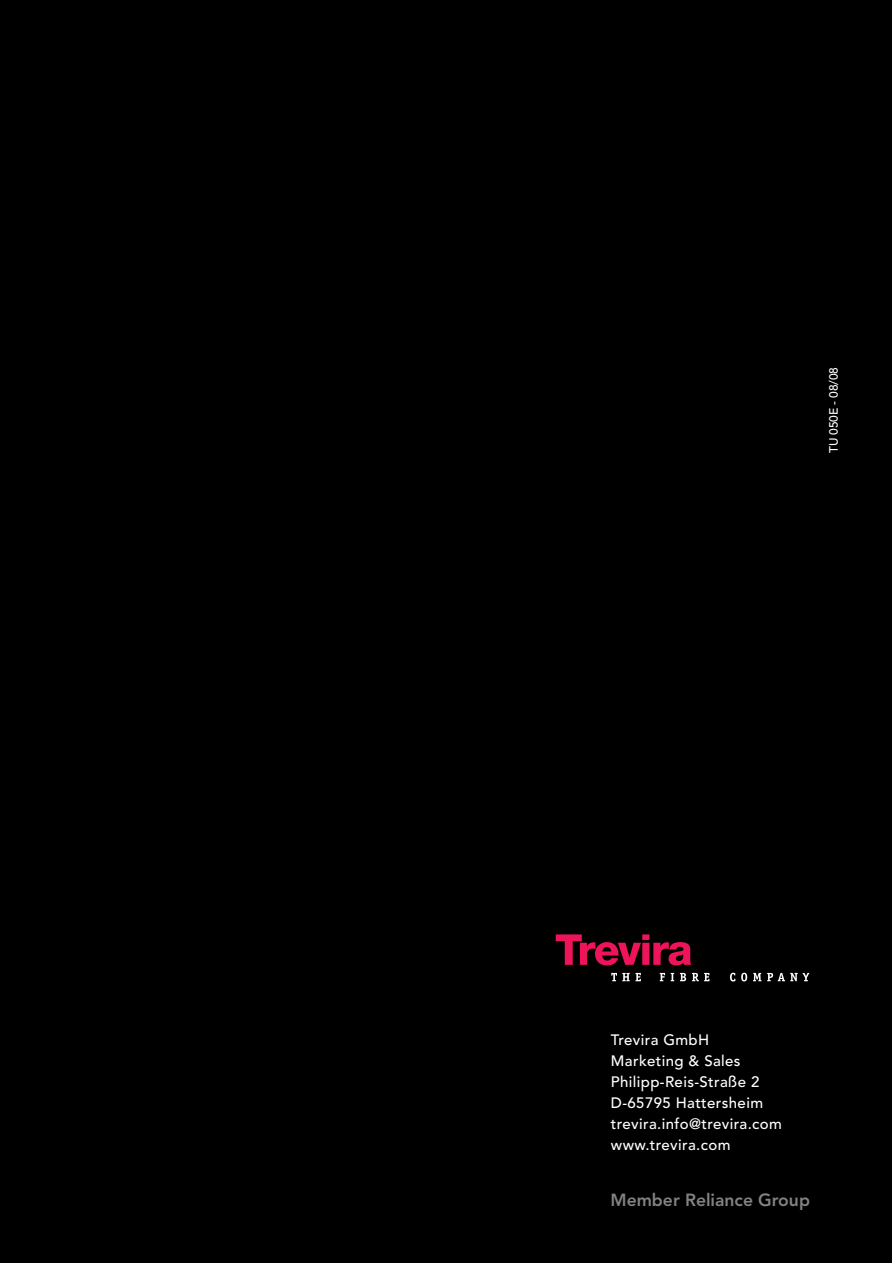
<style>
.page{position:relative;width:892px;height:1263px;background:#000}
.page>*{position:absolute;margin:0;border:0;box-sizing:border-box;transform-origin:0 0}
.t1{font:800 17.4px "Avenir LT Std";color:#808284}
.t2{font:500 15px/21px "Avenir LT Std";letter-spacing:.025em;color:#fff}
.t3{font:500 12px "Avenir LT Std";letter-spacing:-.01em;color:#fff}
</style>
<div class="page">
<svg style="left:611px;top:973px;width:18px;height:8px"></svg>
<svg style="left:635px;top:973px;width:6px;height:8px"></svg>
<svg style="left:659px;top:973px;width:15px;height:8px"></svg>
<svg style="left:680px;top:973px;width:6px;height:8px"></svg>
<svg style="left:692px;top:973px;width:17px;height:8px"></svg>
<svg style="left:730px;top:973px;width:5px;height:8px"></svg>
<svg style="left:741px;top:973px;width:6px;height:8px"></svg>
<svg style="left:753px;top:973px;width:8px;height:8px"></svg>
<svg style="left:767px;top:973px;width:42px;height:8px"></svg>
<svg style="left:555px;top:934px;width:136px;height:31px"></svg>
<p class="t3" style="left:827px;top:453px;width:88px;rotate:-90deg">TU 050E - 08/08</p>
<p class="t2" style="left:611px;top:1030px;width:172px">Trevira GmbH<br>Marketing &amp; Sales<br>Philipp-Reis-Straße 2<br>D-65795 Hattersheim trevira.info@trevira.com www.trevira.com</p>
<p class="t1" style="left:610px;top:1191px;width:201px">Member Reliance Group</p>
</div>
